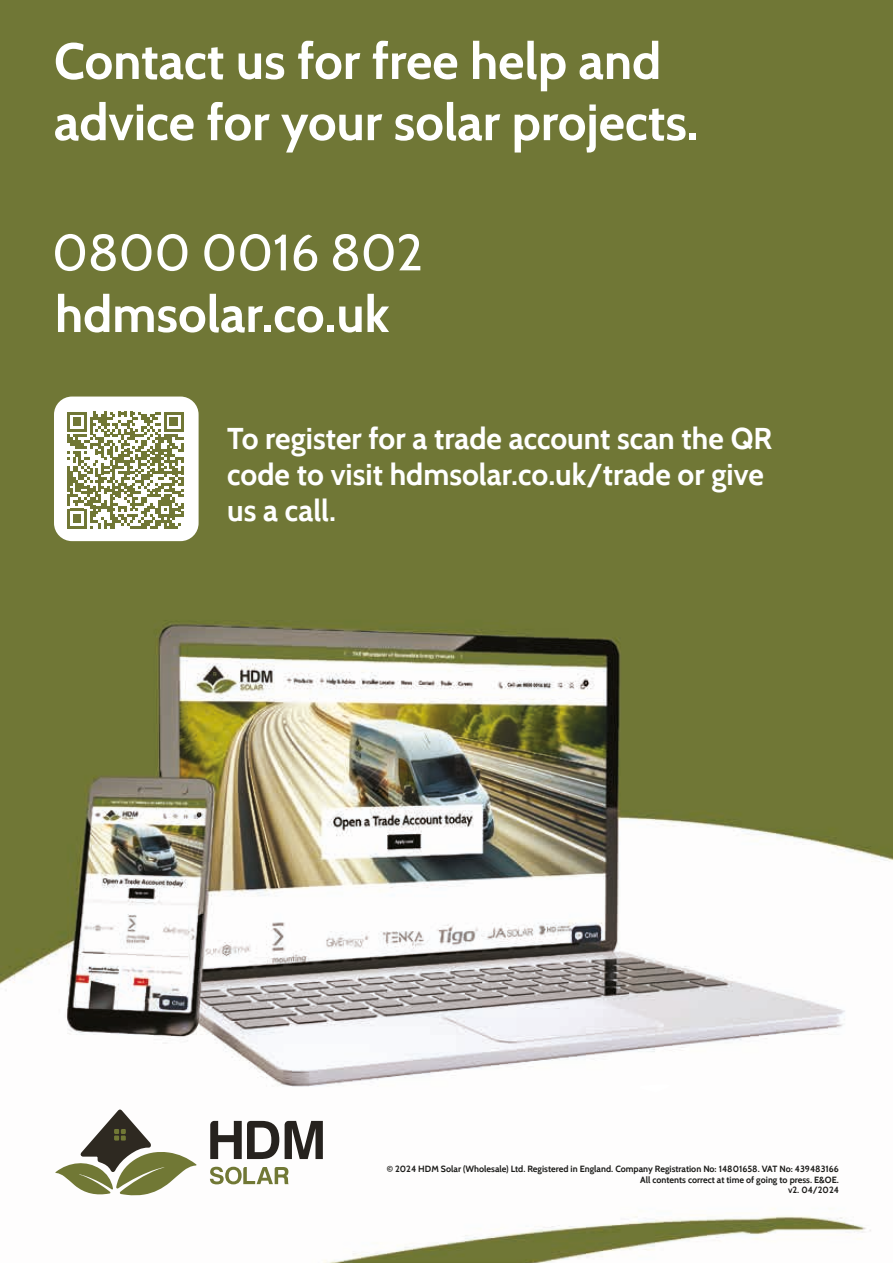
<style>
.page{position:relative;width:893px;height:1263px;background:#fff}
.page>*{position:absolute;margin:0;border:0;box-sizing:border-box;transform-origin:0 0}
.t1{font:700 51px/61.2px "Cabin";color:#fff}
.t2{font:51px "Cabin";letter-spacing:-.01em;color:#fff}
.t3{font:700 30px/36px "Cabin";color:#fff}
.t4{font:700 9px/10.8px "Cabin";color:#1d1d1b;text-align:right}
</style>
<div class="page">
<img style="left:0;top:0;width:893px;height:1263px">
<svg style="left:210px;top:1121px;width:69px;height:38px"></svg>
<svg style="left:285px;top:1121px;width:38px;height:38px"></svg>
<svg style="left:55px;top:1109px;width:142px;height:86px"></svg>
<svg style="left:210px;top:1167px;width:79px;height:17px"></svg>
<svg style="left:639px;top:1084px;width:40px;height:8px"></svg>
<div style="left:54px;top:396px;width:145px;height:145px;background:#fff;border-radius:18px"></div>
<svg style="left:67px;top:412px;width:117px;height:116px"></svg>
<h1 class="t1" style="left:54px;top:30px;width:646px">Contact us for free help and advice for your solar projects.</h1>
<h1 class="t2" style="left:52px;top:221px;width:373px">0800 0016 802</h1>
<h1 class="t1" style="left:55px;top:283px;width:336px">hdmsolar.co.uk</h1>
<h2 class="t3" style="left:227px;top:420px;width:546px">To register for a trade account scan the QR code to visit hdmsolar.co.uk/trade or give us a call.</h2>
<p class="t4" style="left:387px;top:1163px;width:454px">© 2024 HDM Solar (Wholesale) Ltd. Registered in England. Company Registration No: 14801658. VAT No: 439483166<br>All contents correct at time of going to press. E&amp;OE.<br>v2. 04/2024</p>
</div>
